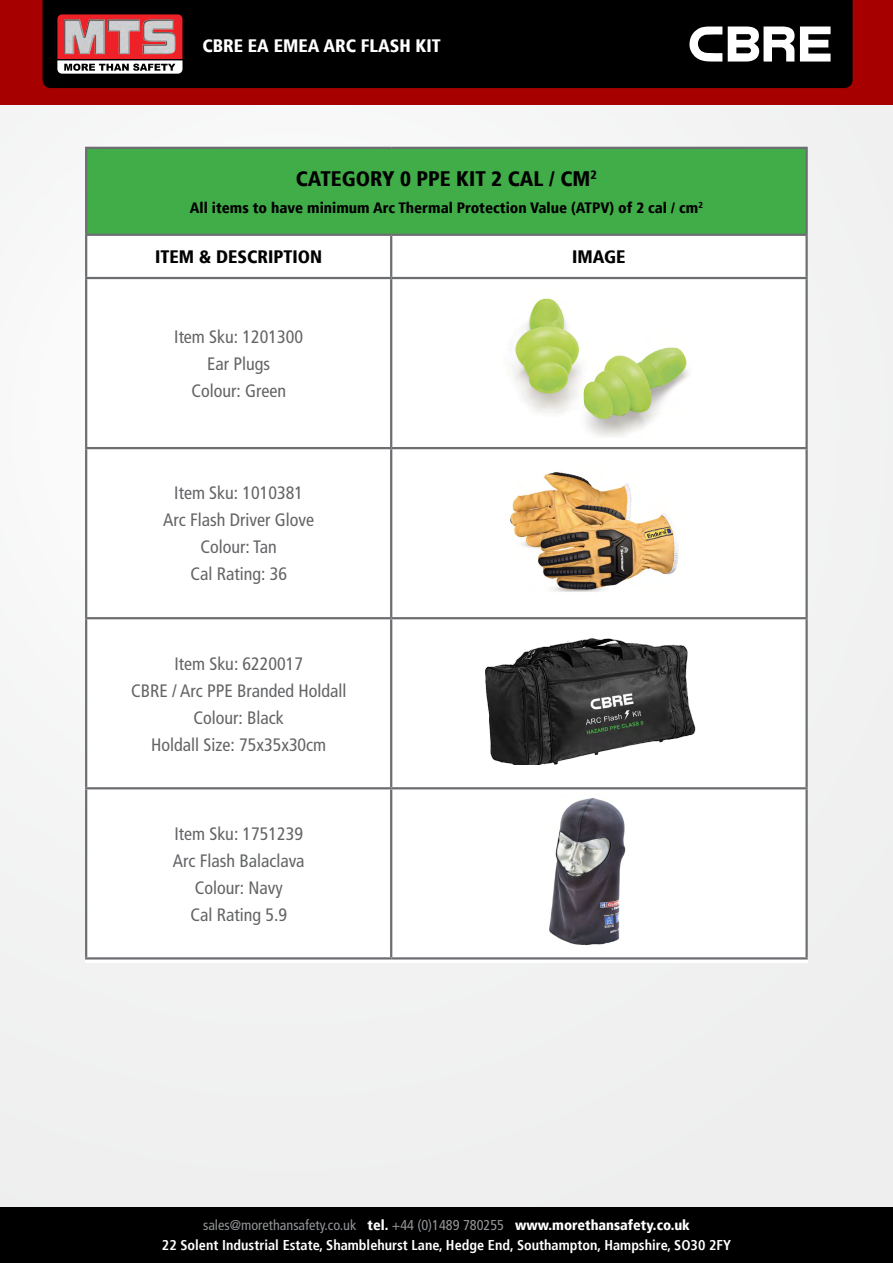
<style>
.page{position:relative;width:893px;height:1263px;background:#f1f1f1}
.page>*{position:absolute;margin:0;border:0;box-sizing:border-box;transform-origin:0 0}
.t1{font:900 condensed 21px "Frutiger";color:#000}
.t2{font:condensed 18px/27px "Frutiger LT";color:#636466;text-align:center}
.t3{font:900 condensed 18px "Frutiger";color:#000}
.t4{font:900 condensed 18px "Frutiger";color:#fff}
.t5{font:900 condensed 15px "Frutiger";color:#000}
.t6{font:700 condensed 14.25px "Frutiger";color:#fff}
.t7{font:condensed 14.25px "Frutiger LT";color:#939598}
.s1{font-family:"Frutiger";font-weight:900;color:#fff}
</style>
<div class="page">
<div style="left:85px;top:235px;width:723px;height:728px;background:#fff"></div>
<div style="left:86px;top:148px;width:721px;height:87px;background:#41ad49"></div>
<hr style="left:85px;top:147px;width:306px;height:2px;background:#6d6e71">
<hr style="left:85px;top:149px;width:2px;height:85px;background:#6d6e71">
<hr style="left:391px;top:147px;width:417px;height:2px;background:#6d6e71">
<hr style="left:805px;top:149px;width:3px;height:85px;background:#6d6e71">
<hr style="left:85px;top:234px;width:306px;height:2px;background:#6d6e71">
<hr style="left:85px;top:236px;width:2px;height:41px;background:#6d6e71">
<hr style="left:391px;top:234px;width:417px;height:2px;background:#6d6e71">
<hr style="left:390px;top:236px;width:2px;height:41px;background:#6d6e71">
<hr style="left:805px;top:236px;width:3px;height:41px;background:#6d6e71">
<hr style="left:85px;top:277px;width:306px;height:2px;background:#6d6e71">
<hr style="left:85px;top:279px;width:2px;height:168px;background:#6d6e71">
<hr style="left:391px;top:277px;width:417px;height:2px;background:#6d6e71">
<hr style="left:390px;top:279px;width:2px;height:168px;background:#6d6e71">
<hr style="left:805px;top:279px;width:3px;height:168px;background:#6d6e71">
<hr style="left:85px;top:447px;width:306px;height:2px;background:#6d6e71">
<hr style="left:85px;top:449px;width:2px;height:168px;background:#6d6e71">
<hr style="left:391px;top:447px;width:417px;height:2px;background:#6d6e71">
<hr style="left:390px;top:449px;width:2px;height:168px;background:#6d6e71">
<hr style="left:805px;top:449px;width:3px;height:168px;background:#6d6e71">
<hr style="left:85px;top:617px;width:306px;height:2px;background:#6d6e71">
<hr style="left:85px;top:619px;width:2px;height:168px;background:#6d6e71">
<hr style="left:391px;top:617px;width:417px;height:2px;background:#6d6e71">
<hr style="left:390px;top:619px;width:2px;height:168px;background:#6d6e71">
<hr style="left:805px;top:619px;width:3px;height:168px;background:#6d6e71">
<hr style="left:85px;top:787px;width:306px;height:2px;background:#6d6e71">
<hr style="left:85px;top:789px;width:2px;height:168px;background:#6d6e71">
<hr style="left:391px;top:787px;width:417px;height:2px;background:#6d6e71">
<hr style="left:390px;top:789px;width:2px;height:168px;background:#6d6e71">
<hr style="left:805px;top:789px;width:3px;height:168px;background:#6d6e71">
<hr style="left:85px;top:957px;width:306px;height:2px;background:#6d6e71">
<hr style="left:391px;top:957px;width:417px;height:2px;background:#6d6e71">
<div style="left:0;top:0;width:893px;height:104px;background:#a70000"></div>
<div style="left:43px;top:0;width:810px;height:88px;background:#000"></div>
<div style="left:0;top:1207px;width:893px;height:56px;background:#000"></div>
<svg style="left:57px;top:14px;width:125px;height:60px;background:#c36265"></svg>
<img style="left:108px;top:19px;width:32px;height:35px">
<img style="left:142px;top:19px;width:34px;height:35px">
<img style="left:64px;top:19px;width:41px;height:35px">
<svg style="left:728px;top:27px;width:102px;height:35px;background:#aaa"></svg>
<svg style="left:689px;top:27px;width:33px;height:35px"></svg>
<img style="left:512px;top:298px;width:177px;height:139px">
<img style="left:510px;top:472px;width:168px;height:120px">
<img style="left:485px;top:638px;width:211px;height:127px">
<img style="left:549px;top:798px;width:77px;height:148px">
<p class="t4" style="left:203px;top:35px;width:240px">CBRE EA EMEA ARC FLASH KIT</p>
<p class="t1" style="left:296px;top:166px;width:302px">CATEGORY 0 PPE KIT 2 CAL / CM<sup>2</sup></p>
<p class="t5" style="left:190px;top:198px;width:514px">All items to have minimum Arc Thermal Protection Value (ATPV) of 2 cal / cm<sup>2</sup></p>
<p class="t3" style="left:155px;top:246px;width:169px">ITEM &amp; DESCRIPTION</p>
<p class="t3" style="left:572px;top:246px;width:55px">IMAGE</p>
<p class="t2" style="left:174px;top:323px;width:130px">Item Sku: 1201300<br>Ear Plugs<br>Colour: Green</p>
<p class="t2" style="left:163px;top:480px;width:152px">Item Sku: 1010381<br>Arc Flash Driver Glove<br>Colour: Tan<br>Cal Rating: 36</p>
<p class="t2" style="left:131px;top:650px;width:217px">Item Sku: 6220017<br>CBRE / Arc PPE Branded Holdall<br>Colour: Black<br>Holdall Size: 75x35x30cm</p>
<p class="t2" style="left:173px;top:820px;width:133px">Item Sku: 1751239<br>Arc Flash Balaclava<br>Colour: Navy<br>Cal Rating 5.9</p>
<p class="t7" style="left:203px;top:1216px;width:488px">sales@morethansafety.co.uk <span class="s1">tel.</span> +44 (0)1489 780255 <span class="s1">www.morethansafety.co.uk</span></p>
<p class="t6" style="left:162px;top:1236px;width:571px">22 Solent Industrial Estate, Shamblehurst Lane, Hedge End, Southampton, Hampshire, SO30 2FY</p>
</div>
